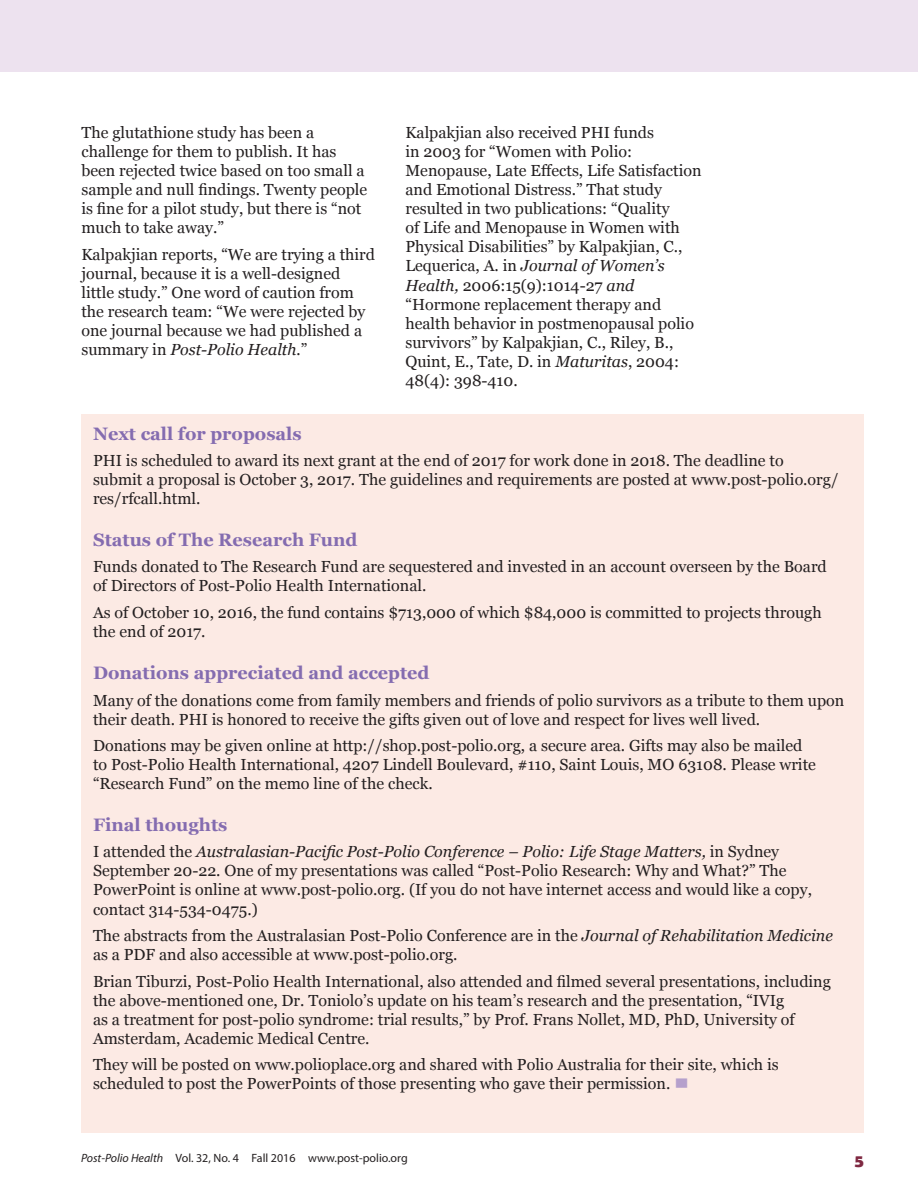
<style>
.page{position:relative;width:918px;height:1188px;background:#fff}
.page>*{position:absolute;margin:0;border:0;box-sizing:border-box;transform-origin:0 0}
.t1{font:700 18px "Georgia";color:#846cb0}
.t2{font:700 18px "Berlin Sans FB Demi";color:#7f2942}
.t3{font:16.05px/19px "Georgia";color:#231f20}
.t4{font:12px "Myriad Pro";color:#231f20}
.s1{font-style:italic}
.s2{color:#b5a0cc}
</style>
<div class="page">
<div style="left:1px;top:0;width:917px;height:71px;background:#ede2ef"></div>
<div style="left:81px;top:414px;width:783px;height:718px;background:#fceae4"></div>
<p class="t3" style="left:81px;top:123px;width:287px">The glutathione study has been a challenge for them to publish. It has been rejected twice based on too small a sample and null findings. Twenty people is fine for a pilot study, but there is “not much to take away.”</p>
<p class="t3" style="left:81px;top:245px;width:295px">Kalpakjian reports, “We are trying a third journal, because it is a well-designed little study.” One word of caution from the research team: “We were rejected by one journal because we had published a summary in <span class="s1">Post-Polio Health.</span>”</p>
<p class="t3" style="left:405px;top:123px;width:298px">Kalpakjian also received PHI funds<br>in 2003 for “Women with Polio:<br>Menopause, Late Effects, Life Satisfaction and Emotional Distress.” That study resulted in two publications: “Quality<br>of Life and Menopause in Women with Physical Disabilities” by Kalpakjian, C., Lequerica, A. in <span class="s1">Journal of Women’s Health,</span> 2006:15(9):1014-27 <span class="s1">and </span>“Hormone replacement therapy and health behavior in postmenopausal polio survivors” by Kalpakjian, C., Riley, B., Quint, E., Tate, D. in <span class="s1">Maturitas</span>, 2004:<br>48(4): 398-410.</p>
<p class="t1" style="left:93px;top:422px;width:210px">Next call for proposals</p>
<p class="t3" style="left:93px;top:451px;width:747px">PHI is scheduled to award its next grant at the end of 2017 for work done in 2018. The deadline to<br>submit a proposal is October 3, 2017. The guidelines and requirements are posted at www.post-polio.org/ res/rfcall.html.</p>
<p class="t1" style="left:93px;top:528px;width:266px">Status of The Research Fund</p>
<p class="t3" style="left:93px;top:558px;width:735px">Funds donated to The Research Fund are sequestered and invested in an account overseen by the Board of Directors of Post-Polio Health International.</p>
<p class="t3" style="left:93px;top:603px;width:730px">As of October 10, 2016, the fund contains $713,000 of which $84,000 is committed to projects through the end of 2017.</p>
<p class="t1" style="left:93px;top:661px;width:338px">Donations appreciated and accepted</p>
<p class="t3" style="left:93px;top:691px;width:753px">Many of the donations come from family members and friends of polio survivors as a tribute to them upon their death. PHI is honored to receive the gifts given out of love and respect for lives well lived.</p>
<p class="t3" style="left:93px;top:736px;width:724px">Donations may be given online at http://shop.post-polio.org, a secure area. Gifts may also be mailed to Post-Polio Health International, 4207 Lindell Boulevard, #110, Saint Louis, MO 63108. Please write “Research Fund” on the memo line of the check.</p>
<p class="t1" style="left:93px;top:813px;width:136px">Final thoughts</p>
<p class="t3" style="left:93px;top:843px;width:721px">I attended the <span class="s1">Australasian-Pacific Post-Polio Conference – Polio: Life Stage Matters,</span> in Sydney September 20-22. One of my presentations was called “Post-Polio Research: Why and What?” The PowerPoint is online at www.post-polio.org. (If you do not have internet access and would like a copy, contact 314-534-0475.)</p>
<p class="t3" style="left:93px;top:926px;width:741px">The abstracts from the Australasian Post-Polio Conference are in the <span class="s1">Journal of Rehabilitation Medicine </span>as a PDF and also accessible at www.post-polio.org.</p>
<p class="t3" style="left:93px;top:972px;width:739px">Brian Tiburzi, Post-Polio Health International, also attended and filmed several presentations, including the above-mentioned one, Dr. Toniolo’s update on his team’s research and the presentation, “IVIg<br>as a treatment for post-polio syndrome: trial results,” by Prof. Frans Nollet, MD, PhD, University of Amsterdam, Academic Medical Centre.</p>
<p class="t3" style="left:93px;top:1056px;width:687px">They will be posted on www.polioplace.org and shared with Polio Australia for their site, which is scheduled to post the PowerPoints of those presenting who gave their permission. <span class="s2">■</span></p>
<p class="t4" style="left:81px;top:1150px;width:328px"><span class="s1">Post-Polio Health</span> Vol. 32, No. 4 Fall 2016 www.post-polio.org</p>
<p class="t2" style="left:855px;top:1150px;width:11px">5</p>
</div>
